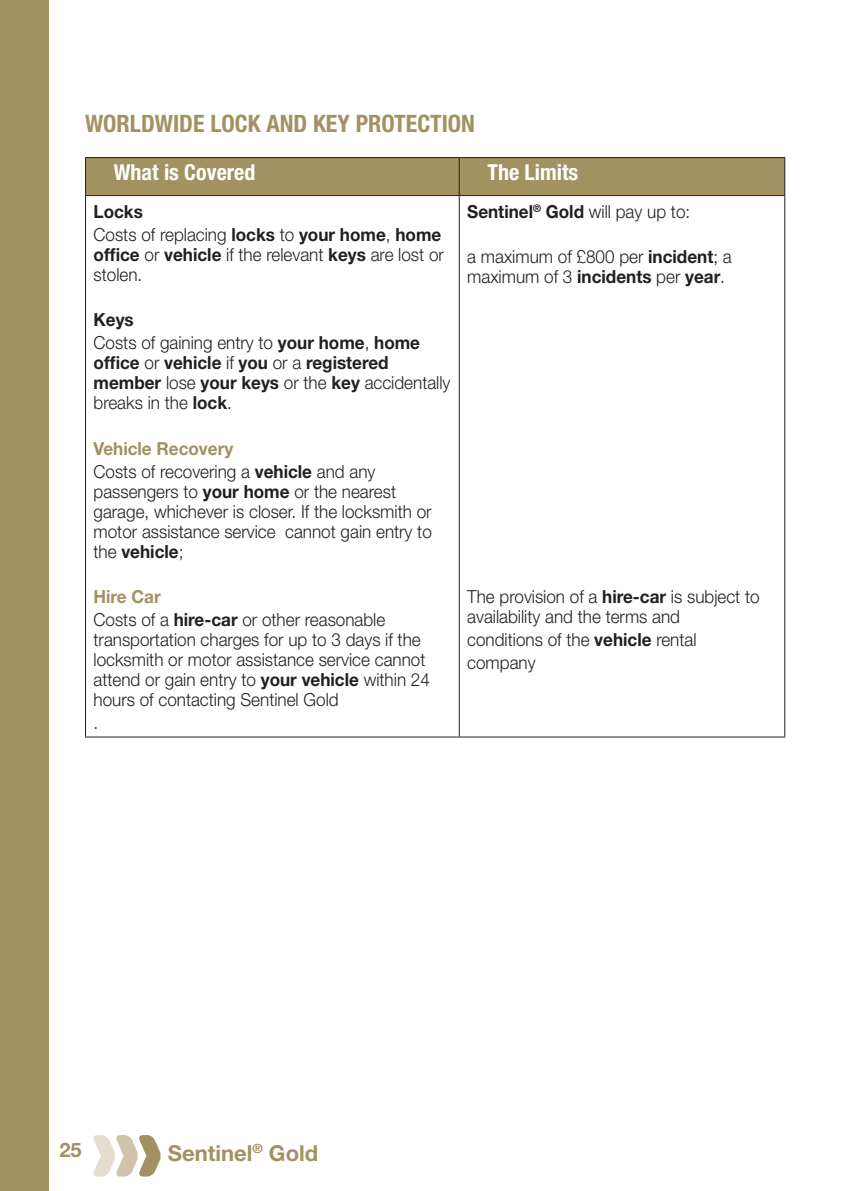
<style>
.page{position:relative;width:842px;height:1191px;background:#fff}
.page>*{position:absolute;margin:0;border:0;box-sizing:border-box;transform-origin:0 0}
.t1{font:700 condensed 24px "Helvetica Neue";color:#a29161}
.t2{font:700 condensed 22px "Helvetica Neue";color:#fff}
.t3{font:700 22px "Helvetica Neue";color:#a29161}
.t4{font:700 20px "Helvetica Neue";color:#a29161}
.t5{font:300 18px/20px "Helvetica Neue";color:#231f20;scale:.95 1}
.t6{font:700 18px/20px "Helvetica Neue";color:#231f20;scale:.95 1}
.s1{font-weight:300}
.s2{font-weight:700}
.s3{font-weight:700;color:#a29161}
</style>
<div class="page">
<div style="left:0;top:0;width:48px;height:1191px;background:#a29161"></div>
<svg style="left:93px;top:1135px;width:68px;height:41px"></svg>
<div style="left:86px;top:158px;width:698px;height:37px;background:#a29161"></div>
<hr style="left:85px;top:157px;width:374px;height:1px;background:#231f20">
<hr style="left:85px;top:158px;width:1px;height:37px;background:#231f20">
<hr style="left:459px;top:157px;width:326px;height:1px;background:#231f20">
<hr style="left:459px;top:158px;width:1px;height:37px;background:#231f20">
<hr style="left:784px;top:158px;width:1px;height:37px;background:#231f20">
<hr style="left:85px;top:196px;width:1px;height:540px;background:#231f20">
<hr style="left:85px;top:195px;width:374px;height:1px;background:#231f20">
<hr style="left:85px;top:736px;width:374px;height:1px;background:#231f20">
<hr style="left:459px;top:196px;width:1px;height:540px;background:#231f20">
<hr style="left:459px;top:195px;width:326px;height:1px;background:#231f20">
<hr style="left:784px;top:196px;width:1px;height:540px;background:#231f20">
<hr style="left:459px;top:736px;width:326px;height:1px;background:#231f20">
<h1 class="t1" style="left:85px;top:109px;width:391px">WORLDWIDE LOCK AND KEY PROTECTION</h1>
<p class="t2" style="left:114px;top:159px;width:143px">What is Covered</p>
<p class="t2" style="left:488px;top:159px;width:92px">The Limits</p>
<p class="t6" style="left:94px;top:199px;width:368px;line-height:22.8px">Locks<br><span class="s1">Costs of replacing</span> locks <span class="s1">to</span> your home<span class="s1">,</span> home</p>
<p class="t5" style="left:94px;top:244px;width:370px"><span class="s2">office</span> or <span class="s2">vehicle</span> if the relevant <span class="s2">keys</span> are lost or stolen.</p>
<p class="t5" style="left:94px;top:308px;width:345px;line-height:22.8px"><span class="s2">Keys<br></span>Costs of gaining entry to <span class="s2">your home</span>, <span class="s2">home</span></p>
<p class="t6" style="left:94px;top:352px;width:377px">office <span class="s1">or</span> vehicle <span class="s1">if</span> you <span class="s1">or a</span> registered member <span class="s1">lose</span> your keys <span class="s1">or the</span> key <span class="s1">accidentally breaks in the</span> lock<span class="s1">.</span></p>
<p class="t5" style="left:94px;top:436px;width:298px;line-height:22.8px"><span class="s3">Vehicle Recovery<br></span>Costs of recovering a <span class="s2">vehicle</span> and any</p>
<p class="t5" style="left:94px;top:481px;width:358px">passengers to <span class="s2">your home</span> or the nearest garage, whichever is closer. If the locksmith or motor assistance service cannot gain entry to the <span class="s2">vehicle</span>;</p>
<p class="t5" style="left:94px;top:585px;width:309px;line-height:22.8px"><span class="s3">Hire Car<br></span>Costs of a <span class="s2">hire-car</span> or other reasonable</p>
<p class="t5" style="left:94px;top:629px;width:356px">transportation charges for up to 3 days if the locksmith or motor assistance service cannot attend or gain entry to <span class="s2">your vehicle</span> within 24 hours of contacting Sentinel Gold</p>
<p class="t5" style="left:94px;top:712px;width:7px">.</p>
<p class="t6" style="left:467px;top:201px;width:236px">Sentinel<sup>®</sup> Gold <span class="s1">will pay up to:</span></p>
<p class="t5" style="left:467px;top:247px;width:280px">a maximum of £800 per <span class="s2">incident</span>; a maximum of 3 <span class="s2">incidents</span> per <span class="s2">year</span>.</p>
<p class="t5" style="left:467px;top:586px;width:309px">The provision of a <span class="s2">hire-car</span> is subject to availability and the terms and</p>
<p class="t5" style="left:467px;top:628px;width:243px;line-height:22.8px">conditions of the <span class="s2">vehicle</span> rental company</p>
<p class="t4" style="left:60px;top:1137px;width:24px">25</p>
<p class="t3" style="left:168px;top:1139px;width:152px">Sentinel<sup>®</sup> Gold</p>
</div>
